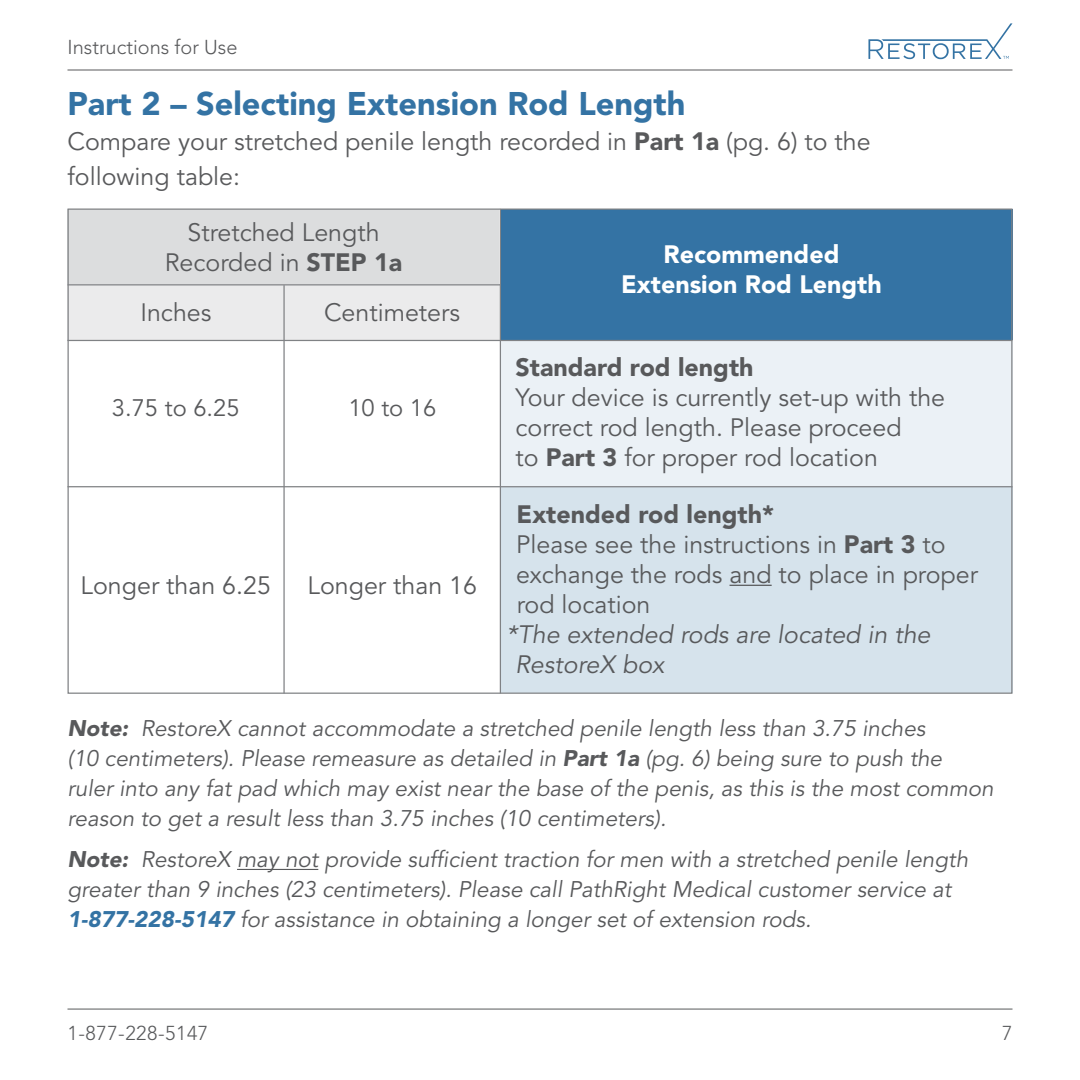
<style>
.page{position:relative;width:1080px;height:1080px;background:#fff}
.page>*{position:absolute;margin:0;border:0;box-sizing:border-box;transform-origin:0 0}
.t1{font:900 32.5px "Avenir";color:#3473a4}
.t2{font:25px/30px "Avenir";color:#58595b}
.t3{font:italic 25px/30px "Avenir";color:#58595b}
.t4{font:900 25px/30px "Avenir";color:#fff;text-align:center}
.t5{font:900 25px "Avenir";color:#58595b}
.t6{font:23.75px "Avenir";color:#58595b}
.t7{font:italic 22.5px/30px "Avenir";color:#58595b}
.t8{font:300 20px "Avenir";color:#58595b}
.t9{font:300 20px "Avenir";letter-spacing:.025em;color:#58595b}
.s1{font-weight:900}
.s2{font-weight:900;color:#3473a4}
</style>
<div class="page">
<svg style="left:868px;top:23px;width:144px;height:36px"></svg>
<hr style="left:68px;top:70px;width:944px;height:1px;background:#58595b">
<hr style="left:68px;top:1009px;width:944px;height:1px;background:#58595b">
<hr style="left:237px;top:869px;width:81px;height:1px;background:#58595b">
<div style="left:501px;top:209px;width:511px;height:131px;background:#3473a4"></div>
<div style="left:68px;top:209px;width:432px;height:77px;background:#dcddde"></div>
<div style="left:68px;top:284px;width:432px;height:57px;background:#ebebec"></div>
<div style="left:501px;top:341px;width:511px;height:146px;background:#ebf1f6"></div>
<div style="left:501px;top:487px;width:511px;height:206px;background:#d6e3ec"></div>
<hr style="left:500px;top:209px;width:1px;height:484px;background:#808285">
<hr style="left:68px;top:340px;width:944px;height:1px;background:#808285">
<hr style="left:68px;top:486px;width:944px;height:1px;background:#808285">
<hr style="left:68px;top:284px;width:433px;height:1px;background:#808285">
<hr style="left:283px;top:285px;width:2px;height:408px;background:#808285">
<hr style="left:730px;top:585px;width:42px;height:1px;background:#58595b">
<p class="t8" style="left:68px;top:35px;width:172px">Instructions for Use</p>
<h1 class="t1" style="left:68px;top:84px;width:620px">Part 2 – Selecting Extension Rod Length</h1>
<p class="t2" style="left:68px;top:124px;width:805px;line-height:35px">Compare your stretched penile length recorded in <span class="s1">Part 1a</span> (pg. 6) to the following table:</p>
<p class="t2" style="left:165px;top:218px;width:239px;text-align:center">Stretched Length<br>Recorded in <span class="s1">STEP 1a</span></p>
<p class="t2" style="left:140px;top:298px;width:73px">Inches</p>
<p class="t2" style="left:324px;top:298px;width:138px">Centimeters</p>
<p class="t6" style="left:112px;top:395px;width:129px">3.75 to 6.25</p>
<p class="t6" style="left:348px;top:395px;width:89px">10 to 16</p>
<p class="t2" style="left:81px;top:571px;width:192px">Longer than 6.25</p>
<p class="t2" style="left:308px;top:571px;width:171px">Longer than 16</p>
<p class="t4" style="left:621px;top:239px;width:262px">Recommended<br>Extension Rod Length</p>
<p class="t5" style="left:516px;top:352px;width:239px">Standard rod length</p>
<p class="t2" style="left:516px;top:383px;width:431px">Your device is currently set-up with the correct rod length. Please proceed<br>to <span class="s1">Part 3</span> for proper rod location</p>
<p class="t2" style="left:516px;top:500px;width:464px"><span class="s1">Extended rod length*<br></span>Please see the instructions in <span class="s1">Part 3</span> to exchange the rods and to place in proper rod location</p>
<p class="t3" style="left:515px;top:620px;width:417px;text-indent:-9px">*The extended rods are located in the<br>RestoreX box</p>
<p class="t7" style="left:68px;top:714px;width:928px"><span class="s1">Note:</span> RestoreX cannot accommodate a stretched penile length less than 3.75 inches<br>(10 centimeters). Please remeasure as detailed in <span class="s1">Part 1a</span> (pg. 6) being sure to push the<br>ruler into any fat pad which may exist near the base of the penis, as this is the most common reason to get a result less than 3.75 inches (10 centimeters).</p>
<p class="t7" style="left:68px;top:845px;width:902px"><span class="s1">Note:</span> RestoreX may not provide sufficient traction for men with a stretched penile length greater than 9 inches (23 centimeters). Please call PathRight Medical customer service at<br><span class="s2">1-877-228-5147</span> for assistance in obtaining a longer set of extension rods.</p>
<p class="t9" style="left:68px;top:1022px;width:142px">1-877-228-5147</p>
<p class="t8" style="left:1002px;top:1022px;width:12px">7</p>
</div>
